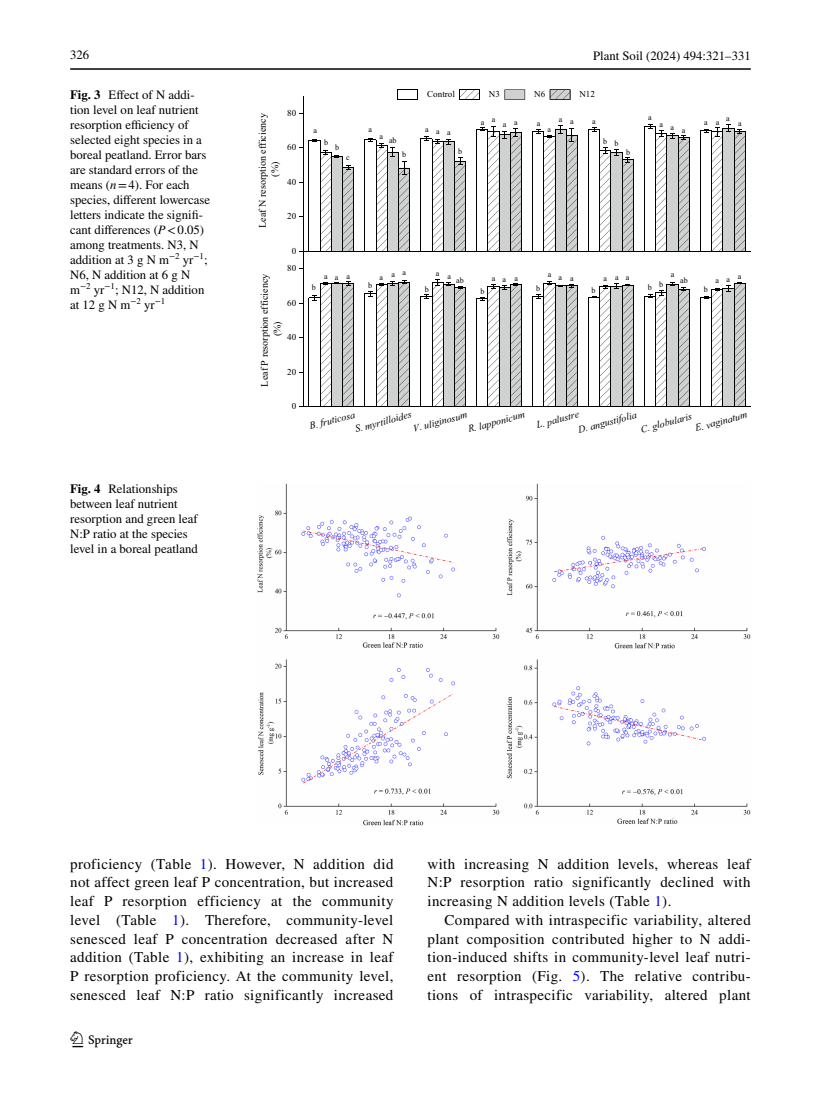
<style>
.page{position:relative;width:821px;height:1106px;background:#fff}
.page>*{position:absolute;margin:0;border:0;box-sizing:border-box;transform-origin:0 0}
.t1{font:22.5px "Springnew Regular 2";color:#000}
.t2{font:15px/18.8px "STIX";letter-spacing:.025em;color:#000;text-align:justify}
.t3{font:12.75px/15px "STIX";color:#000}
.t4{font:10.05px/14.5px "Times New Roman PS Italic MT3";color:#000}
.t5{font:10.05px/12.6px "Times New Roman PSMT7";color:#000;text-align:center}
.t6{font:9.15px "Times New Roman PSMT7";color:#000}
.t7{font:9.15px "Times New Roman PSMT6";color:#000}
.t8{font:8.1px "Times New Roman PSMT7";letter-spacing:.92em;color:#000}
.s1{font-weight:700}
.s2{font-style:italic}
.s3{font-family:"Times New Roman PSMT6"}
.s4{color:#00f}
</style>
<div class="page">
<hr style="left:70px;top:68px;width:680px;height:2px;background:#000">
<hr style="left:320px;top:141px;width:1px;height:110px;background:#000">
<hr style="left:309px;top:141px;width:1px;height:110px;background:#000">
<hr style="left:364px;top:140px;width:1px;height:111px;background:#000">
<hr style="left:420px;top:139px;width:1px;height:112px;background:#000">
<hr style="left:476px;top:129px;width:1px;height:122px;background:#000">
<hr style="left:599px;top:129px;width:1px;height:122px;background:#000">
<hr style="left:588px;top:129px;width:1px;height:122px;background:#000">
<hr style="left:633px;top:160px;width:1px;height:91px;background:#000">
<hr style="left:689px;top:137px;width:1px;height:114px;background:#000">
<hr style="left:745px;top:132px;width:1px;height:119px;background:#000">
<svg style="left:309px;top:140px;width:11px;height:2px"></svg>
<svg style="left:589px;top:127px;width:10px;height:5px"></svg>
<svg style="left:321px;top:151px;width:33px;height:100px"></svg>
<svg style="left:365px;top:138px;width:45px;height:113px"></svg>
<svg style="left:421px;top:137px;width:45px;height:114px"></svg>
<svg style="left:477px;top:127px;width:45px;height:124px"></svg>
<svg style="left:532px;top:125px;width:46px;height:126px"></svg>
<svg style="left:600px;top:147px;width:33px;height:104px"></svg>
<svg style="left:644px;top:125px;width:45px;height:126px"></svg>
<svg style="left:700px;top:124px;width:45px;height:127px"></svg>
<hr style="left:364px;top:294px;width:1px;height:112px;background:#000">
<hr style="left:420px;top:297px;width:1px;height:109px;background:#000">
<hr style="left:476px;top:299px;width:1px;height:107px;background:#000">
<hr style="left:577px;top:286px;width:1px;height:120px;background:#000">
<hr style="left:633px;top:285px;width:1px;height:121px;background:#000">
<hr style="left:689px;top:289px;width:1px;height:117px;background:#000">
<hr style="left:745px;top:283px;width:1px;height:123px;background:#000">
<svg style="left:309px;top:281px;width:45px;height:125px"></svg>
<svg style="left:365px;top:280px;width:45px;height:126px"></svg>
<svg style="left:421px;top:279px;width:45px;height:127px"></svg>
<svg style="left:477px;top:284px;width:45px;height:122px"></svg>
<svg style="left:532px;top:281px;width:45px;height:125px"></svg>
<svg style="left:588px;top:284px;width:45px;height:122px"></svg>
<svg style="left:644px;top:282px;width:45px;height:124px"></svg>
<svg style="left:700px;top:282px;width:45px;height:124px"></svg>
<hr style="left:303px;top:251px;width:447px;height:1px;background:#000">
<hr style="left:303px;top:96px;width:1px;height:155px;background:#000">
<hr style="left:303px;top:406px;width:447px;height:1px;background:#000">
<hr style="left:303px;top:251px;width:1px;height:155px;background:#000">
<svg style="left:397px;top:89px;width:21px;height:11px"></svg>
<svg style="left:459px;top:89px;width:21px;height:11px"></svg>
<svg style="left:504px;top:89px;width:21px;height:11px"></svg>
<svg style="left:550px;top:89px;width:20px;height:11px"></svg>
<img style="left:257px;top:483px;width:493px;height:342px">
<p class="t3" style="left:70px;top:48px;width:21px">326</p>
<p class="t3" style="left:593px;top:49px;width:159px">Plant Soil (2024) 494:321–331</p>
<p class="t3" style="left:70px;top:88px;width:141px"><span class="s1">Fig. 3</span> Effect of N addi&shy;tion level on leaf nutrient resorption efficiency of selected eight species in a boreal peatland. Error bars are standard errors of the means (<span class="s2">n</span>=4). For each species, different lowercase letters indicate the signifi&shy;cant differences (<span class="s2">P</span>&lt;0.05) among treatments. N3, N addition at 3 g N m<sup>−2</sup> yr<sup>−1</sup>;<br>N6, N addition at 6 g N m<sup>−2</sup> yr<sup>−1</sup>; N12, N addition at 12 g N m<sup>−2</sup> yr<sup>−1</sup></p>
<p class="t3" style="left:70px;top:482px;width:129px"><span class="s1">Fig. 4</span> Relationships between leaf nutrient resorption and green leaf<br>N:P ratio at the species level in a boreal peatland</p>
<p class="t7" style="left:287px;top:110px;width:11px">80</p>
<p class="t5" style="left:257px;top:228px;width:116px;rotate:-90deg">L Nfae noi tproser ycneici ffe (%)</p>
<p class="t7" style="left:287px;top:144px;width:11px">60</p>
<p class="t7" style="left:287px;top:179px;width:11px">40</p>
<p class="t7" style="left:287px;top:213px;width:11px">20</p>
<p class="t7" style="left:292px;top:248px;width:6px">0</p>
<p class="t6" style="left:287px;top:265px;width:11px">80</p>
<p class="t5" style="left:259px;top:386px;width:114px;rotate:-90deg">L Pfae noi tproser <span class="s3">ycneic</span>i ffe (%)</p>
<p class="t6" style="left:287px;top:299px;width:11px">60</p>
<p class="t6" style="left:287px;top:334px;width:11px">40</p>
<p class="t6" style="left:287px;top:368px;width:11px">20</p>
<p class="t6" style="left:292px;top:403px;width:6px">0</p>
<p class="t6" style="left:427px;top:91px;width:29px">Control</p>
<p class="t6" style="left:489px;top:91px;width:13px">N3</p>
<p class="t6" style="left:534px;top:91px;width:13px">N6</p>
<p class="t6" style="left:579px;top:91px;width:17px">N12</p>
<p class="t8" style="left:313px;top:127px;width:5px">a</p>
<p class="t8" style="left:324px;top:139px;width:6px">b</p>
<p class="t8" style="left:335px;top:144px;width:6px">b</p>
<p class="t8" style="left:346px;top:155px;width:5px">c</p>
<p class="t8" style="left:368px;top:126px;width:5px">a</p>
<p class="t8" style="left:379px;top:133px;width:5px">a</p>
<p class="t8" style="left:389px;top:137px;width:9px">ab</p>
<p class="t8" style="left:402px;top:152px;width:6px">b</p>
<p class="t8" style="left:425px;top:127px;width:5px">a</p>
<p class="t8" style="left:436px;top:128px;width:16px">a a</p>
<p class="t8" style="left:492px;top:117px;width:5px">a</p>
<p class="t8" style="left:503px;top:120px;width:16px">a a</p>
<p class="t8" style="left:537px;top:121px;width:5px">a</p>
<p class="t8" style="left:481px;top:120px;width:5px">a</p>
<p class="t8" style="left:547px;top:126px;width:5px">a</p>
<p class="t8" style="left:559px;top:116px;width:5px">a</p>
<p class="t8" style="left:570px;top:119px;width:5px">a</p>
<p class="t8" style="left:592px;top:118px;width:5px">a</p>
<p class="t8" style="left:648px;top:115px;width:5px">a</p>
<p class="t8" style="left:659px;top:121px;width:5px">a</p>
<p class="t8" style="left:670px;top:124px;width:5px">a</p>
<p class="t8" style="left:681px;top:127px;width:5px">a</p>
<p class="t8" style="left:726px;top:116px;width:5px">a</p>
<p class="t8" style="left:704px;top:119px;width:17px">a a</p>
<p class="t8" style="left:738px;top:120px;width:5px">a</p>
<p class="t8" style="left:603px;top:140px;width:17px">b b</p>
<p class="t8" style="left:458px;top:149px;width:6px">b</p>
<p class="t8" style="left:626px;top:149px;width:6px">b</p>
<p class="t8" style="left:312px;top:284px;width:6px">b</p>
<p class="t8" style="left:324px;top:273px;width:5px">a</p>
<p class="t8" style="left:335px;top:274px;width:17px">a a</p>
<p class="t8" style="left:379px;top:271px;width:28px">aaa</p>
<p class="t8" style="left:368px;top:283px;width:6px">b</p>
<p class="t8" style="left:436px;top:270px;width:5px">a</p>
<p class="t8" style="left:425px;top:286px;width:6px">b</p>
<p class="t8" style="left:447px;top:273px;width:5px">a</p>
<p class="t8" style="left:456px;top:277px;width:9px">ab</p>
<p class="t8" style="left:492px;top:275px;width:28px">aaa</p>
<p class="t8" style="left:480px;top:288px;width:6px">b</p>
<p class="t8" style="left:548px;top:274px;width:27px">aaa</p>
<p class="t8" style="left:536px;top:285px;width:6px">b</p>
<p class="t8" style="left:591px;top:287px;width:6px">b</p>
<p class="t8" style="left:603px;top:274px;width:27px">aaa</p>
<p class="t8" style="left:659px;top:281px;width:6px">b</p>
<p class="t8" style="left:648px;top:285px;width:6px">b</p>
<p class="t8" style="left:671px;top:271px;width:5px">a</p>
<p class="t8" style="left:680px;top:278px;width:9px">ab</p>
<p class="t8" style="left:703px;top:286px;width:6px">b</p>
<p class="t8" style="left:715px;top:276px;width:27px">aaa</p>
<p class="t4" style="left:407px;top:407px;width:57px;text-indent:-56px;rotate:-15deg">S. myrtilloides<br>V. uliginosum</p>
<p class="t4" style="left:308px;top:419px;width:48px;rotate:-15deg">B. fruticosa</p>
<p class="t4" style="left:466px;top:422px;width:60px;rotate:-15deg">R. lapponicum</p>
<p class="t4" style="left:576px;top:422px;width:62px;rotate:-15deg">D. angustifolia</p>
<p class="t4" style="left:639px;top:422px;width:54px;rotate:-15deg">C. globularis</p>
<p class="t4" style="left:535px;top:418px;width:45px;rotate:-15deg">L. palustre</p>
<p class="t4" style="left:693px;top:421px;width:55px;rotate:-15deg">E. vaginatum</p>
<p class="t2" style="left:70px;top:855px;width:325px">proficiency (Table <span class="s4">1</span>). However, N addition did not affect green leaf P concentration, but increased leaf P resorption efficiency at the community level (Table <span class="s4">1</span>). Therefore, community-level senesced leaf P concentration decreased after N addition (Table <span class="s4">1</span>), exhibiting an increase in leaf P resorption proficiency. At the community level, senesced leaf N:P ratio significantly increased</p>
<p class="t2" style="left:427px;top:855px;width:325px">with increasing N addition levels, whereas leaf N:P resorption ratio significantly declined with increasing N addition levels (Table <span class="s4">1</span>).</p>
<p class="t2" style="left:427px;top:911px;width:325px;text-indent:17px">Compared with intraspecific variability, altered plant composition contributed higher to N addi&shy;tion-induced shifts in community-level leaf nutri&shy;ent resorption (Fig. <span class="s4">5</span>). The relative contribu&shy;tions of intraspecific variability, altered plant</p>
<h1 class="t1" style="left:72px;top:1031px;width:62px">1 3</h1>
</div>
